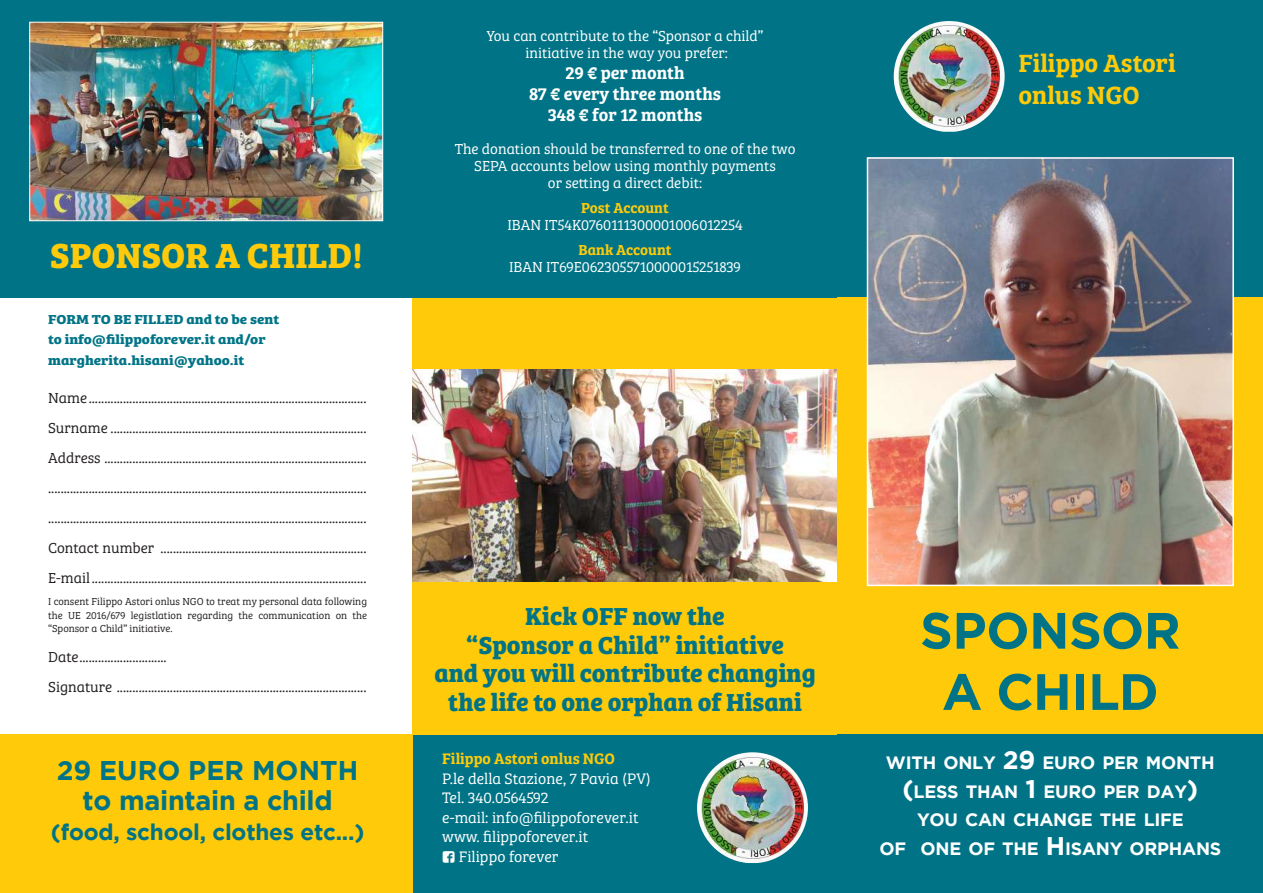
<style>
.page{position:relative;width:1263px;height:893px;background:#fff}
.page>*{position:absolute;margin:0;border:0;box-sizing:border-box;transform-origin:0 0}
.t1{font:700 51px/61.2px "Gotham";letter-spacing:-.01em;color:#007486;text-align:center}
.t2{font:700 36px "Bree Serif";color:#feca0a}
.t3{font:700 27px/30px "Gotham";letter-spacing:-.01em;color:#007486;text-align:center}
.t4{font:600 25.8px/32px "Bree Serif";color:#feca0a}
.t5{font:700 25.5px/28.5px "Bree Serif";color:#007486;text-align:center}
.t6{font:700 22.5px "Gotham";letter-spacing:-.01em;color:#007486}
.t7{font:600 18px/21px "Bree Serif";color:#fff;text-align:center}
.t8{font:700 17.85px/28.5px "Gotham";letter-spacing:-.015em;color:#fff;text-align:center}
.t9{font:300 15.75px/19.5px "Bree Serif";color:#fff}
.t10{font:600 15.75px "Bree Serif";color:#feca0a}
.t11{font:300 15px/30px "Bree Serif";color:#231f20;text-align:justify}
.t12{font:300 15px/16.8px "Bree Serif";color:#fff;text-align:center}
.t13{font:600 15px "Bree Serif";color:#feca0a}
.t14{font:700 13.5px/19.5px "Bree Serif";color:#007486;scale:1.11 1}
.t15{font:300 10.5px/13.5px "Bree Serif";color:#231f20;text-align:justify}
.s1{font-family:"Social Font Face";font-weight:400}
.s2{font-size:25.5px}
</style>
<div class="page">
<div style="left:0;top:0;width:838px;height:298px;background:#007486"></div>
<div style="left:412px;top:735px;width:426px;height:158px;background:#007486"></div>
<div style="left:838px;top:0;width:425px;height:298px;background:#007486"></div>
<div style="left:412px;top:582px;width:426px;height:153px;background:#feca0a"></div>
<img style="left:697px;top:752px;width:111px;height:111px;border-radius:54px">
<img style="left:412px;top:368px;width:426px;height:214px">
<div style="left:412px;top:298px;width:426px;height:70px;background:#feca0a"></div>
<img style="left:894px;top:21px;width:111px;height:111px;border-radius:54px">
<div style="left:838px;top:298px;width:425px;height:437px;background:#feca0a"></div>
<div style="left:838px;top:735px;width:425px;height:158px;background:#007486"></div>
<img style="left:870px;top:160px;width:361px;height:423px">
<div style="left:867px;top:157px;width:367px;height:429px;border:2px solid #fff"></div>
<div style="left:0;top:735px;width:412px;height:158px;background:#feca0a"></div>
<img style="left:31px;top:24px;width:350px;height:195px">
<div style="left:29px;top:22px;width:354px;height:199px;border:1px solid #fff"></div>
<h2 class="t2" style="left:50px;top:228px;width:314px">SPONSOR A CHILD!</h2>
<p class="t14" style="left:48px;top:309px;width:210px">FORM TO BE FILLED and to be sent to info@filippoforever.it and/or</p>
<p class="t14" style="left:48px;top:349px;width:178px">margherita.hisani@yahoo.it</p>
<p class="t11" style="left:48px;top:382px;width:320px">Name.........................................................................................<br>Surname ..................................................................................<br>Address .................................................................................... ...................................................................................................... ......................................................................................................<br>Contact number ..................................................................<br>E-mail........................................................................................</p>
<p class="t15" style="left:48px;top:594px;width:320px">I consent Filippo Astori onlus NGO to treat my personal data following the UE 2016/679 legistlation regarding the communication on the “Sponsor a Child” initiative.</p>
<p class="t11" style="left:48px;top:641px;width:320px">Date............................<br>Signature ................................................................................</p>
<h3 class="t3" style="left:57px;top:755px;width:303px">29 EURO PER MONTH to maintain a child</h3>
<h3 class="t6" style="left:51px;top:819px;width:315px">(food, school, clothes etc...)</h3>
<p class="t12" style="left:487px;top:27px;width:278px">You can contribute to the “Sponsor a child” initiative in the way you prefer:</p>
<p class="t7" style="left:529px;top:61px;width:193px">29 € per month<br>87 € every three months<br>348 € for 12 months</p>
<p class="t12" style="left:455px;top:140px;width:342px">The donation should be transferred to one of the two<br>SEPA accounts below using monthly payments<br>or setting a direct debit:</p>
<p class="t13" style="left:581px;top:197px;width:89px">Post Account</p>
<p class="t12" style="left:507px;top:216px;width:237px">IBAN IT54K0760111300001006012254</p>
<p class="t13" style="left:578px;top:239px;width:95px">Bank Account</p>
<p class="t12" style="left:509px;top:258px;width:234px">IBAN IT69E0623055710000015251839</p>
<h3 class="t4" style="left:1018px;top:46px;width:159px">Filippo Astori onlus NGO</h3>
<h3 class="t5" style="left:434px;top:600px;width:383px">Kick OFF now the<br>“Sponsor a Child” initiative<br>and you will contribute changing the life to one orphan of Hisani</h3>
<p class="t10" style="left:442px;top:747px;width:174px">Filippo Astori onlus NGO</p>
<p class="t9" style="left:442px;top:768px;width:210px">P.le della Stazione, 7 Pavia (PV)<br>Tel. 340.0564592<br>e-mail: info@filippoforever.it www. filippoforever.it<br><span class="s1">`</span> Filippo forever</p>
<h1 class="t1" style="left:920px;top:599px;width:262px">SPONSOR<br>A CHILD</h1>
<p class="t8" style="left:879px;top:748px;width:343px">WITH ONLY <span class="s2">29</span> EURO PER MONTH <span class="s2">(</span>LESS THAN <span class="s2">1</span> EURO PER DAY<span class="s2">)<br></span>YOU CAN CHANGE THE LIFE<br>OF ONE OF THE <span class="s2">H</span> ISANY ORPHANS</p>
</div>
